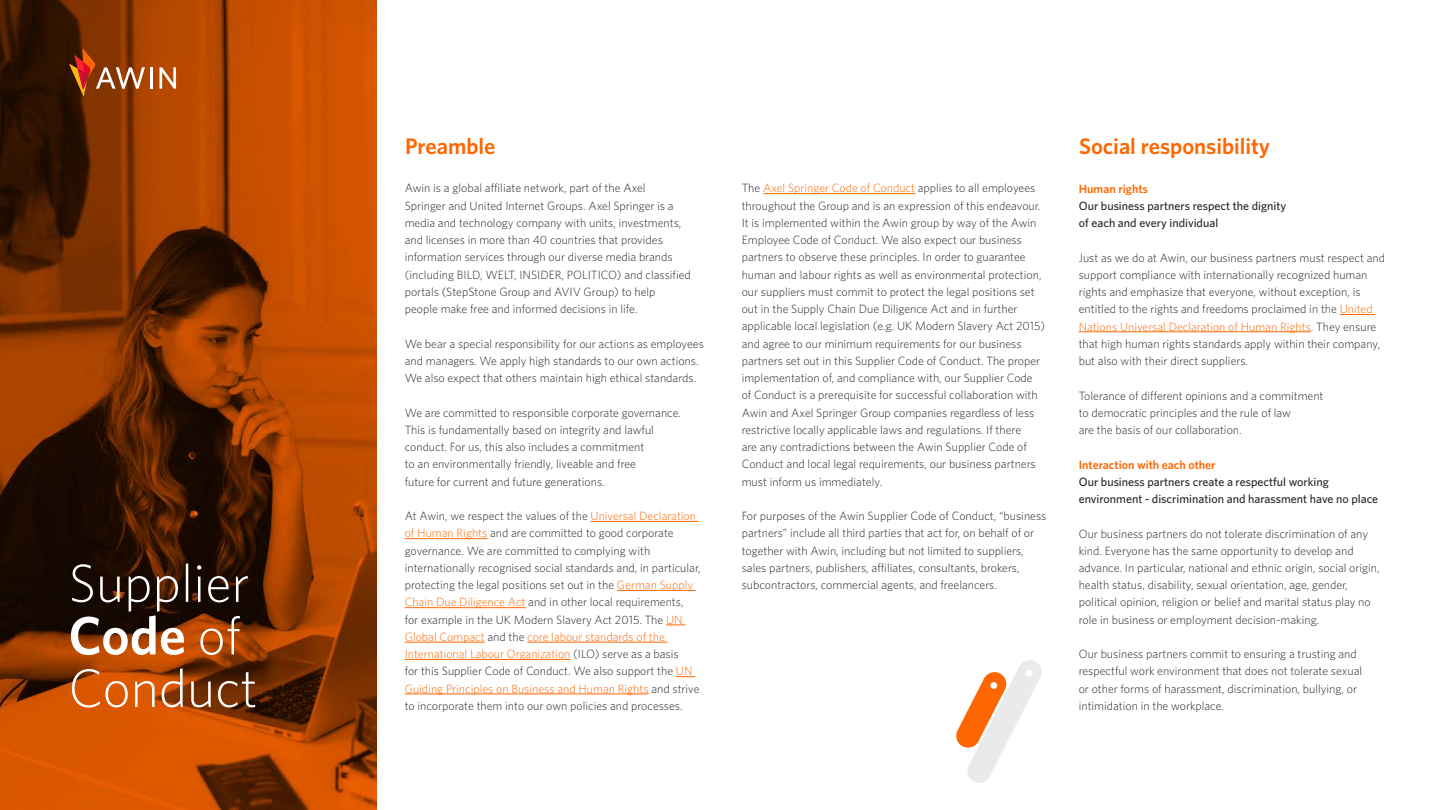
<style>
.page{position:relative;width:1440px;height:810px;background:#fff}
.page>*{position:absolute;margin:0;border:0;box-sizing:border-box;transform-origin:0 0}
.t1{font:300 54px/52.5px "Whitney";color:#fff}
.t2{font:600 22.5px "Whitney";color:#f60}
.t3{font:300 12px/17.2px "Whitney";color:#23282c}
.t4{font:500 12px/17.2px "Whitney";color:#23282c}
.t5{font:600 12px "Whitney";color:#f60}
.s1{font-weight:600}
.s2{color:#f60}
</style>
<div class="page">
<img style="left:0;top:0;width:376px;height:810px">
<hr style="left:150px;top:67px;width:3px;height:22px;background:#fff">
<svg style="left:159px;top:67px;width:17px;height:22px"></svg>
<svg style="left:69px;top:49px;width:76px;height:47px;background:#9a4a1d"></svg>
<hr style="left:591px;top:521px;width:108px;height:1px;background:#f60">
<hr style="left:405px;top:538px;width:82px;height:1px;background:#f60">
<hr style="left:617px;top:590px;width:79px;height:1px;background:#f60">
<hr style="left:405px;top:607px;width:120px;height:1px;background:#f60">
<svg style="left:666px;top:625px;width:19px;height:1px"></svg>
<hr style="left:405px;top:642px;width:80px;height:1px;background:#f60">
<hr style="left:527px;top:642px;width:141px;height:1px;background:#f60">
<hr style="left:405px;top:659px;width:165px;height:1px;background:#f60">
<svg style="left:676px;top:676px;width:19px;height:1px"></svg>
<hr style="left:405px;top:694px;width:244px;height:1px;background:#f60">
<hr style="left:763px;top:193px;width:152px;height:1px;background:#f60">
<hr style="left:1340px;top:314px;width:35px;height:1px;background:#f60">
<hr style="left:1079px;top:331px;width:232px;height:1px;background:#f60">
<svg style="left:956px;top:660px;width:86px;height:123px"></svg>
<h1 class="t1" style="left:68px;top:555px;width:191px">Supplier<br><span class="s1">Code</span> of<br>Conduct</h1>
<h2 class="t2" style="left:405px;top:131px;width:92px">Preamble</h2>
<p class="t3" style="left:405px;top:179px;width:288px">Awin is a global affiliate network, part of the Axel<br>Springer and United Internet Groups. Axel Springer is a media and technology company with units, investments, and licenses in more than 40 countries that provides information services through our diverse media brands (including BILD, WELT, INSIDER, POLITICO) and classified portals (StepStone Group and AVIV Group) to help people make free and informed decisions in life.</p>
<p class="t3" style="left:405px;top:334px;width:301px">We bear a special responsibility for our actions as employees and managers. We apply high standards to our own actions.<br>We also expect that others maintain high ethical standards.</p>
<p class="t3" style="left:405px;top:403px;width:278px">We are committed to responsible corporate governance.<br>This is fundamentally based on integrity and lawful conduct. For us, this also includes a commitment<br>to an environmentally friendly, liveable and free<br>future for current and future generations.</p>
<p class="t3" style="left:405px;top:507px;width:297px">At Awin, we respect the values of the <span class="s2">Universal Declaration of Human Rights</span> and are committed to good corporate governance. We are committed to complying with internationally recognised social standards and, in particular, protecting the legal positions set out in the <span class="s2">German Supply Chain Due Diligence Act</span> and in other local requirements,<br>for example in the UK Modern Slavery Act 2015. The <span class="s2">UN Global Compact</span> and the <span class="s2">core labour standards of the International Labour Organization</span> (ILO) serve as a basis<br>for this Supplier Code of Conduct. We also support the <span class="s2">UN Guiding Principles on Business and Human Rights</span> and strive to incorporate them into our own policies and processes.</p>
<p class="t3" style="left:742px;top:179px;width:305px">The <span class="s2">Axel Springer Code of Conduct</span> applies to all employees throughout the Group and is an expression of this endeavour.<br>It is implemented within the Awin group by way of the Awin Employee Code of Conduct. We also expect our business partners to observe these principles. In order to guarantee human and labour rights as well as environmental protection, our suppliers must commit to protect the legal positions set out in the Supply Chain Due Diligence Act and in further applicable local legislation (e.g. UK Modern Slavery Act 2015) and agree to our minimum requirements for our business partners set out in this Supplier Code of Conduct. The proper implementation of, and compliance with, our Supplier Code of Conduct is a prerequisite for successful collaboration with Awin and Axel Springer Group companies regardless of less restrictive locally applicable laws and regulations. If there<br>are any contradictions between the Awin Supplier Code of Conduct and local legal requirements, our business partners must inform us immediately.</p>
<p class="t3" style="left:742px;top:507px;width:306px">For purposes of the Awin Supplier Code of Conduct, “business partners” include all third parties that act for, on behalf of or together with Awin, including but not limited to suppliers, sales partners, publishers, affiliates, consultants, brokers, subcontractors, commercial agents, and freelancers.</p>
<h2 class="t2" style="left:1079px;top:131px;width:192px">Social responsibility</h2>
<p class="t5" style="left:1079px;top:180px;width:71px">Human rights</p>
<p class="t4" style="left:1079px;top:197px;width:209px">Our business partners respect the dignity of each and every individual</p>
<p class="t3" style="left:1079px;top:248px;width:308px">Just as we do at Awin, our business partners must respect and support compliance with internationally recognized human rights and emphasize that everyone, without exception, is entitled to the rights and freedoms proclaimed in the <span class="s2">United Nations Universal Declaration of Human Rights</span>. They ensure that high human rights standards apply within their company, but also with their direct suppliers.</p>
<p class="t3" style="left:1079px;top:386px;width:246px">Tolerance of different opinions and a commitment to democratic principles and the rule of law<br>are the basis of our collaboration.</p>
<p class="t5" style="left:1079px;top:456px;width:138px">Interaction with each other</p>
<p class="t4" style="left:1079px;top:473px;width:301px">Our business partners create a respectful working environment - discrimination and harassment have no place</p>
<p class="t3" style="left:1079px;top:524px;width:302px">Our business partners do not tolerate discrimination of any kind. Everyone has the same opportunity to develop and advance. In particular, national and ethnic origin, social origin, health status, disability, sexual orientation, age, gender, political opinion, religion or belief and marital status play no role in business or employment decision-making.</p>
<p class="t3" style="left:1079px;top:645px;width:285px">Our business partners commit to ensuring a trusting and respectful work environment that does not tolerate sexual or other forms of harassment, discrimination, bullying, or intimidation in the workplace.</p>
</div>
